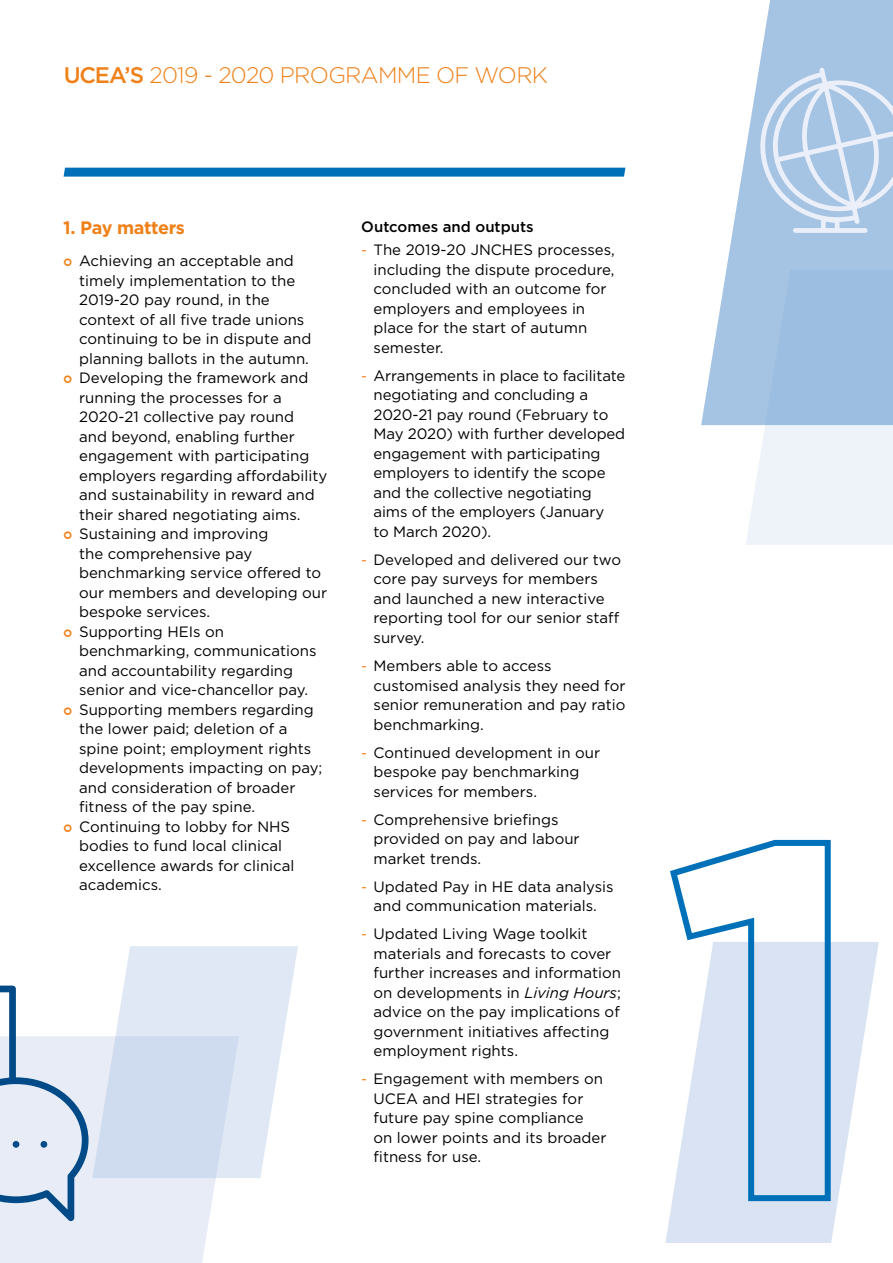
<style>
.page{position:relative;width:893px;height:1263px;background:#fff}
.page>*{position:absolute;margin:0;border:0;box-sizing:border-box;transform-origin:0 0}
.t1{font:300 22.5px "Gotham";letter-spacing:-.03em;color:#f08018}
.t2{font:700 18px "Gotham";letter-spacing:-.02em;color:#f08018}
.t3{font:15px/19.5px "Gotham";color:#000}
.t4{font:500 15px "Gotham";color:#000}
.s1{font-weight:500}
.s2{font-size:14.25px;color:#f08018}
.s3{font-style:italic}
</style>
<div class="page">
<svg style="left:64px;top:168px;width:561px;height:9px;background:#0b77bb"></svg>
<div style="left:0;top:1036px;width:216px;height:227px;background:#e7ecf7"></div>
<svg style="left:0;top:985px;width:89px;height:236px"></svg>
<svg style="left:92px;top:946px;width:206px;height:232px;background:#dee6f4"></svg>
<svg style="left:701px;top:0;width:192px;height:425px;fill:#a5c4e3"></svg>
<svg style="left:758px;top:68px;width:135px;height:165px;background:#b6cee8"></svg>
<svg style="left:746px;top:270px;width:147px;height:275px;background:#c0d6eb"></svg>
<svg style="left:665px;top:942px;width:214px;height:301px;fill:#d9e3f3"></svg>
<svg style="left:666px;top:839px;width:168px;height:365px"></svg>
<p class="t1" style="left:64px;top:62px;width:486px"><span class="s1">UCEA’S</span> 2019 - 2020 PROGRAMME OF WORK</p>
<p class="t2" style="left:63px;top:217px;width:123px">1. Pay matters</p>
<p class="t3" style="left:79px;top:251px;width:234px">Achieving an acceptable and timely implementation to the<br>2019-20 pay round, in the context of all five trade unions continuing to be in dispute and planning ballots in the autumn.</p>
<p class="t3" style="left:79px;top:368px;width:250px">Developing the framework and running the processes for a<br>2020-21 collective pay round<br>and beyond, enabling further engagement with participating employers regarding affordability and sustainability in reward and their shared negotiating aims.</p>
<p class="t3" style="left:79px;top:524px;width:250px">Sustaining and improving<br>the comprehensive pay benchmarking service offered to our members and developing our bespoke services.</p>
<p class="t3" style="left:79px;top:621px;width:239px">Supporting HEIs on benchmarking, communications and accountability regarding senior and vice-chancellor pay.</p>
<p class="t3" style="left:79px;top:699px;width:245px">Supporting members regarding the lower paid; deletion of a spine point; employment rights developments impacting on pay; and consideration of broader fitness of the pay spine.</p>
<p class="t3" style="left:79px;top:816px;width:217px">Continuing to lobby for NHS bodies to fund local clinical excellence awards for clinical academics.</p>
<p class="t4" style="left:361px;top:218px;width:174px">Outcomes and outputs</p>
<p class="t3" style="left:374px;top:240px;width:243px;text-indent:-12px"><span class="s2">-</span> The 2019-20 JNCHES processes, including the dispute procedure, concluded with an outcome for employers and employees in place for the start of autumn semester.</p>
<p class="t3" style="left:374px;top:366px;width:253px;text-indent:-12px"><span class="s2">-</span> Arrangements in place to facilitate negotiating and concluding a<br>2020-21 pay round (February to<br>May 2020) with further developed engagement with participating employers to identify the scope and the collective negotiating aims of the employers (January<br>to March 2020).</p>
<p class="t3" style="left:374px;top:550px;width:249px;text-indent:-12px"><span class="s2">-</span> Developed and delivered our two core pay surveys for members and launched a new interactive reporting tool for our senior staff survey.</p>
<p class="t3" style="left:374px;top:656px;width:253px;text-indent:-12px"><span class="s2">-</span> Members able to access customised analysis they need for senior remuneration and pay ratio benchmarking.</p>
<p class="t3" style="left:374px;top:742px;width:228px;text-indent:-12px"><span class="s2">-</span> Continued development in our bespoke pay benchmarking services for members.</p>
<p class="t3" style="left:374px;top:809px;width:208px;text-indent:-12px"><span class="s2">-</span> Comprehensive briefings provided on pay and labour market trends.</p>
<p class="t3" style="left:361px;top:876px;width:254px;text-align:center"><span class="s2">-</span> Updated Pay in HE data analysis and communication materials.</p>
<p class="t3" style="left:374px;top:924px;width:249px;text-indent:-12px"><span class="s2">-</span> Updated Living Wage toolkit materials and forecasts to cover further increases and information on developments in <span class="s3">Living Hours</span>; advice on the pay implications of government initiatives affecting employment rights.</p>
<p class="t3" style="left:374px;top:1069px;width:234px;text-indent:-12px"><span class="s2">-</span> Engagement with members on<br>UCEA and HEI strategies for future pay spine compliance<br>on lower points and its broader fitness for use.</p>
</div>
